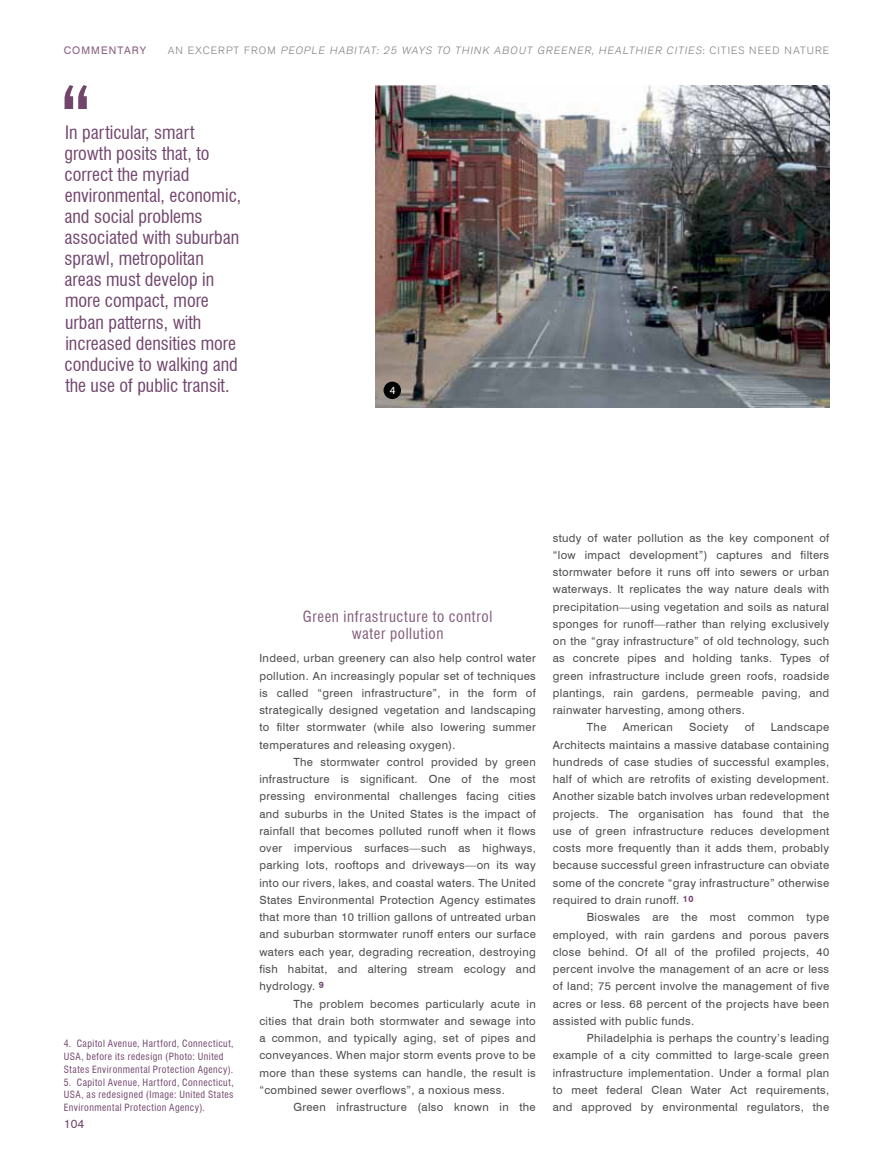
<style>
.page{position:relative;width:893px;height:1170px;background:#fff}
.page>*{position:absolute;margin:0;border:0;box-sizing:border-box;transform-origin:0 0}
.t1{font:condensed 18px/21px "Swiss 721 BT";color:#71456c}
.t2{font:condensed 15px/17.2px "Swiss 721 BT";letter-spacing:.04em;color:#825b7a;text-align:center}
.t3{font:12px "Akzidenz Grotesk";color:#71456c}
.t4{font:11.25px/17.2px "Swiss 721 BT";letter-spacing:.03em;color:#4d4d4f;text-align:justify}
.t5{font:italic 300 10.5px "Akzidenz Grotesk BQ";color:#808285}
.t6{font:10.5px "Swiss 721 BT";letter-spacing:.1em;color:#876280}
.t7{font:300 10.5px "Akzidenz Grotesk BQ";color:#808285}
.t8{font:10.5px "Swiss 721 BT";color:#fff}
.t9{font:condensed 9.75px/12.8px "Swiss 721 BT";letter-spacing:.045em;color:#71456c}
.s1{font-style:normal}
</style>
<div class="page">
<svg style="left:65px;top:85px;width:22px;height:24px"></svg>
<img style="left:375px;top:85px;width:454px;height:322px">
<div style="left:384px;top:381px;width:17px;height:18px;background:#000;border-radius:50%"></div>
<p class="t6" style="left:64px;top:44px;width:84px">commentary</p>
<p class="t5" style="left:168px;top:45px;width:590px"><span class="s1">A N E X C E R P T F R O M</span> PEOPLE HABITAT: 25 WAYS TO TH INK ABOUT GREENER, HEALTH IER CITIES<span class="s1">: C I T I E S NEE</span></p>
<p class="t7" style="left:773px;top:45px;width:57px">D NATURE</p>
<p class="t1" style="left:64px;top:122px;width:178px">In particular, smart growth posits that, to correct the myriad environmental, economic, and social problems associated with suburban sprawl, metropolitan areas must develop in more compact, more urban patterns, with increased densities more conducive to walking and the use of public transit.</p>
<p class="t8" style="left:390px;top:384px;width:7px">4</p>
<p class="t9" style="left:64px;top:1037px;width:171px">4. Capitol Avenue, Hartford, Connecticut,<br>USA, before its redesign (Photo: United<br>States Environmental Protection Agency).</p>
<p class="t9" style="left:64px;top:1075px;width:172px;text-align:justify">5. Capitol Avenue, Hartford, Connecticut, USA, as redesigned (Image: United States Environmental Protection Agency).</p>
<p class="t3" style="left:64px;top:1116px;width:22px">104</p>
<h2 class="t2" style="left:303px;top:607px;width:191px">Green infrastructure to control water pollution</h2>
<p class="t4" style="left:259px;top:649px;width:278px">Indeed, urban greenery can also help control water pollution. An increasingly popular set of techniques is called “green infrastructure”, in the form of strategically designed vegetation and landscaping to filter stormwater (while also lowering summer temperatures and releasing oxygen).</p>
<p class="t4" style="left:259px;top:753px;width:278px;text-indent:34px">The stormwater control provided by green infrastructure is significant. One of the most pressing environmental challenges facing cities and suburbs in the United States is the impact of rainfall that becomes polluted runoff when it flows over impervious surfaces—such as highways, parking lots, rooftops and driveways—on its way into our rivers, lakes, and coastal waters. The United States Environmental Protection Agency estimates that more than 10 trillion gallons of untreated urban and suburban stormwater runoff enters our surface waters each year, degrading recreation, destroying fish habitat, and altering stream ecology and hydrology. <sup>9</sup></p>
<p class="t4" style="left:259px;top:994px;width:278px;text-indent:34px">The problem becomes particularly acute in cities that drain both stormwater and sewage into a common, and typically aging, set of pipes and conveyances. When major storm events prove to be more than these systems can handle, the result is “combined sewer overflows”, a noxious mess.</p>
<p class="t4" style="left:293px;top:1098px;width:244px">Green infrastructure (also known in the</p>
<p class="t4" style="left:553px;top:528px;width:278px">study of water pollution as the key component of</p>
<p class="t4" style="left:553px;top:546px;width:278px">“low impact development”) captures and filters</p>
<p class="t4" style="left:553px;top:563px;width:278px">stormwater before it runs off into sewers or urban</p>
<p class="t4" style="left:553px;top:580px;width:278px">waterways. It replicates the way nature deals with</p>
<p class="t4" style="left:553px;top:597px;width:278px">precipitation—using vegetation and soils as natural</p>
<p class="t4" style="left:553px;top:615px;width:278px">sponges for runoff—rather than relying exclusively</p>
<p class="t4" style="left:553px;top:632px;width:278px">on the “gray infrastructure” of old technology, such</p>
<p class="t4" style="left:553px;top:649px;width:278px">as concrete pipes and holding tanks. Types of</p>
<p class="t4" style="left:553px;top:666px;width:278px">green infrastructure include green roofs, roadside</p>
<p class="t4" style="left:553px;top:684px;width:278px">plantings, rain gardens, permeable paving, and</p>
<p class="t4" style="left:553px;top:701px;width:194px">rainwater harvesting, among others.</p>
<p class="t4" style="left:587px;top:718px;width:21px">The</p>
<p class="t4" style="left:623px;top:718px;width:51px">American</p>
<p class="t4" style="left:689px;top:718px;width:41px">Society</p>
<p class="t4" style="left:745px;top:718px;width:11px">of</p>
<p class="t4" style="left:553px;top:718px;width:278px;text-indent:218px">Landscape Architects maintains a massive database containing hundreds of case studies of successful examples, half of which are retrofits of existing development.<br>Another sizable batch involves urban redevelopment projects. The organisation has found that the use of green infrastructure reduces development costs more frequently than it adds them, probably because successful green infrastructure can obviate some of the concrete “gray infrastructure” otherwise required to drain runoff. <sup>10</sup></p>
<p class="t4" style="left:553px;top:908px;width:278px;text-indent:34px">Bioswales are the most common type employed, with rain gardens and porous pavers close behind. Of all of the profiled projects, 40 percent involve the management of an acre or less of land; 75 percent involve the management of five acres or less. 68 percent of the projects have been assisted with public funds.</p>
<p class="t4" style="left:553px;top:1029px;width:278px;text-indent:34px">Philadelphia is perhaps the country’s leading example of a city committed to large-scale green infrastructure implementation. Under a formal plan to meet federal Clean Water Act requirements, and approved by environmental regulators, the</p>
</div>
